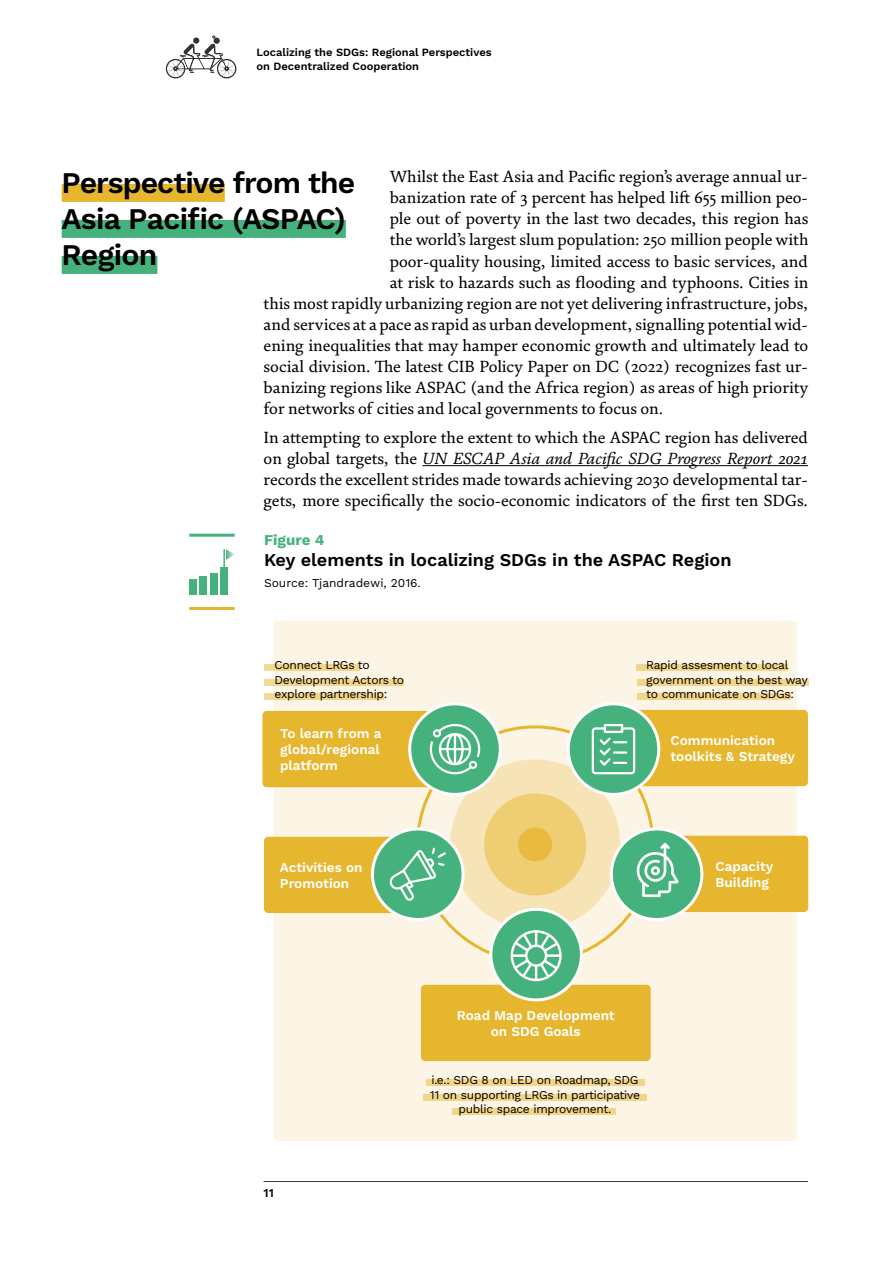
<style>
.page{position:relative;width:893px;height:1263px;background:#fff}
.page>*{position:absolute;margin:0;border:0;box-sizing:border-box;transform-origin:0 0}
.t1{font:600 30px/36px "Work Sans";letter-spacing:-.03em;color:#000}
.t2{font:600 18px "Work Sans";color:#000}
.t3{font:16.5px/21px "FS Brabo Pro";color:#000;text-align:justify}
.t4{font:700 15px "Work Sans";color:#45b27e}
.t5{font:600 13.5px/16.2px "Work Sans";color:#fff}
.t6{font:12px/14.4px "Work Sans";letter-spacing:-.025em;color:#000}
.t7{font:12px "Work Sans";color:#000}
.t8{font:600 12px "Work Sans";color:#000}
.t9{font:600 11.1px/13.4px "Work Sans";color:#000}
.s1{font-style:italic}
</style>
<div class="page">
<svg style="left:166px;top:35px;width:70px;height:43px"></svg>
<hr style="left:264px;top:1181px;width:544px;height:1px;background:#3c3c3b">
<hr style="left:422px;top:465px;width:386px;height:1px;background:#000">
<div style="left:62px;top:184px;width:163px;height:18px;background:#e6b62f"></div>
<div style="left:62px;top:220px;width:284px;height:18px;background:#45b27e"></div>
<div style="left:62px;top:256px;width:95px;height:18px;background:#45b27e"></div>
<div style="left:274px;top:621px;width:523px;height:520px;background:#fcf4e4;border-radius:4px"></div>
<div style="left:450px;top:759px;width:170px;height:170px;background:#f6e4b7;border-radius:50%"></div>
<svg style="left:223px;top:549px;width:12px;height:18px"></svg>
<hr style="left:189px;top:534px;width:46px;height:3px;background:#45b27e">
<hr style="left:189px;top:607px;width:46px;height:3px;background:#e6b62f">
<div style="left:221px;top:568px;width:7px;height:27px;background:#45b27e"></div>
<div style="left:210px;top:573px;width:7px;height:22px;background:#45b27e"></div>
<div style="left:200px;top:577px;width:7px;height:18px;background:#45b27e"></div>
<div style="left:189px;top:579px;width:8px;height:16px;background:#45b27e"></div>
<div style="left:656px;top:836px;width:152px;height:76px;background:#e6b62f;border-radius:4px"></div>
<div style="left:421px;top:985px;width:230px;height:76px;background:#e6b62f;border-radius:4px"></div>
<div style="left:613px;top:710px;width:195px;height:76px;background:#e6b62f;border-radius:4px"></div>
<div style="left:262px;top:711px;width:195px;height:76px;background:#e6b62f;border-radius:4px"></div>
<div style="left:264px;top:837px;width:154px;height:76px;background:#e6b62f;border-radius:4px"></div>
<div style="left:372px;top:829px;width:91px;height:90px;background:#45b27e;border-radius:50%"></div>
<div style="left:371px;top:827px;width:94px;height:94px;border:3px solid #fff;border-radius:50%"></div>
<div style="left:491px;top:909px;width:90px;height:91px;background:#45b27e;border-radius:50%"></div>
<div style="left:489px;top:908px;width:94px;height:93px;border:3px solid #fff;border-radius:50%"></div>
<div style="left:410px;top:704px;width:90px;height:90px;background:#45b27e;border-radius:50%"></div>
<div style="left:408px;top:702px;width:94px;height:94px;border:3px solid #fff;border-radius:50%"></div>
<div style="left:568px;top:704px;width:91px;height:90px;background:#45b27e;border-radius:50%"></div>
<div style="left:567px;top:702px;width:93px;height:94px;border:3px solid #fff;border-radius:50%"></div>
<div style="left:611px;top:829px;width:91px;height:90px;background:#45b27e;border-radius:50%"></div>
<div style="left:610px;top:827px;width:93px;height:94px;border:3px solid #fff;border-radius:50%"></div>
<svg style="left:389px;top:847px;width:57px;height:54px"></svg>
<svg style="left:636px;top:843px;width:42px;height:54px"></svg>
<svg style="left:592px;top:724px;width:43px;height:50px"></svg>
<svg style="left:430px;top:724px;width:50px;height:50px"></svg>
<svg style="left:511px;top:930px;width:51px;height:51px"></svg>
<svg style="left:264px;top:664px;width:96px;height:7px"></svg>
<div style="left:264px;top:679px;width:140px;height:7px;background:#f1d589"></div>
<svg style="left:264px;top:693px;width:120px;height:6px"></svg>
<div style="left:637px;top:664px;width:151px;height:7px;background:#f1d589"></div>
<div style="left:426px;top:1079px;width:219px;height:7px;background:#f1d589"></div>
<div style="left:637px;top:679px;width:171px;height:7px;background:#f1d589"></div>
<div style="left:423px;top:1094px;width:224px;height:7px;background:#f1d589"></div>
<div style="left:637px;top:693px;width:153px;height:6px;background:#f1d589"></div>
<div style="left:452px;top:1108px;width:164px;height:7px;background:#f1d589"></div>
<div style="left:484px;top:793px;width:102px;height:102px;background:#eecd73;border-radius:50%"></div>
<div style="left:518px;top:827px;width:34px;height:34px;background:#e8bb40;border-radius:50%"></div>
<p class="t9" style="left:257px;top:46px;width:237px">Localizing the SDGs: Regional Perspectives on Decentralized Cooperation</p>
<p class="t3" style="left:390px;top:166px;width:420px">Whilst the East Asia and Pacific region’s average annual ur-</p>
<p class="t3" style="left:390px;top:187px;width:420px">banization rate of 3 percent has helped lift 655 million peo-</p>
<p class="t3" style="left:390px;top:208px;width:420px">ple out of poverty in the last two decades, this region has</p>
<p class="t3" style="left:390px;top:229px;width:420px">the world’s largest slum population: 250 million people with</p>
<p class="t3" style="left:390px;top:250px;width:420px">poor-quality housing, limited access to basic services, and</p>
<p class="t3" style="left:390px;top:271px;width:420px">at risk to hazards such as flooding and typhoons. Cities in</p>
<p class="t3" style="left:264px;top:292px;width:546px">this most rapidly urbanizing region are not yet delivering infrastructure, jobs,</p>
<p class="t3" style="left:264px;top:313px;width:546px">and services at a pace as rapid as urban development, signalling potential wid-</p>
<p class="t3" style="left:264px;top:334px;width:546px">ening inequalities that may hamper economic growth and ultimately lead to</p>
<p class="t3" style="left:264px;top:355px;width:546px">social division. The latest CIB Policy Paper on DC (2022) recognizes fast ur-</p>
<p class="t3" style="left:264px;top:376px;width:546px">banizing regions like ASPAC (and the Africa region) as areas of high priority</p>
<p class="t3" style="left:264px;top:397px;width:401px">for networks of cities and local governments to focus on.</p>
<p class="t3" style="left:264px;top:426px;width:546px">In attempting to explore the extent to which the ASPAC region has delivered on global targets, the <span class="s1">UN ESCAP Asia and Pacific SDG Progress Report 2021 </span>records the excellent strides made towards achieving 2030 developmental tar&shy;gets, more specifically the socio-economic indicators of the first ten SDGs.</p>
<h1 class="t1" style="left:62px;top:166px;width:295px">Perspective from the<br>Asia Pacific (ASPAC)<br>Region</h1>
<p class="t4" style="left:264px;top:531px;width:62px">Figure 4</p>
<p class="t2" style="left:264px;top:549px;width:469px">Key elements in localizing SDGs in the ASPAC Region</p>
<p class="t7" style="left:264px;top:576px;width:158px">Source: Tjandradewi, 2016.</p>
<p class="t6" style="left:275px;top:658px;width:131px">Connect LRGs to<br>Development Actors to explore partnership:</p>
<p class="t6" style="left:646px;top:658px;width:163px">Rapid assesment to local government on the best way to communicate on SDGs:</p>
<p class="t5" style="left:280px;top:726px;width:103px">To learn from a global/regional platform</p>
<p class="t5" style="left:280px;top:860px;width:84px">Activities on<br>Promotion</p>
<p class="t8" style="left:264px;top:1185px;width:12px">11</p>
<p class="t5" style="left:670px;top:733px;width:126px">Communication toolkits &amp; Strategy</p>
<p class="t5" style="left:715px;top:859px;width:59px">Capacity<br>Building</p>
<p class="t5" style="left:457px;top:1008px;width:159px;text-align:center">Road Map Development on SDG Goals</p>
<p class="t6" style="left:430px;top:1073px;width:212px;text-align:center">i.e.: SDG 8 on LED on Roadmap, SDG<br>11 on supporting LRGs in participative public space improvement.</p>
</div>
